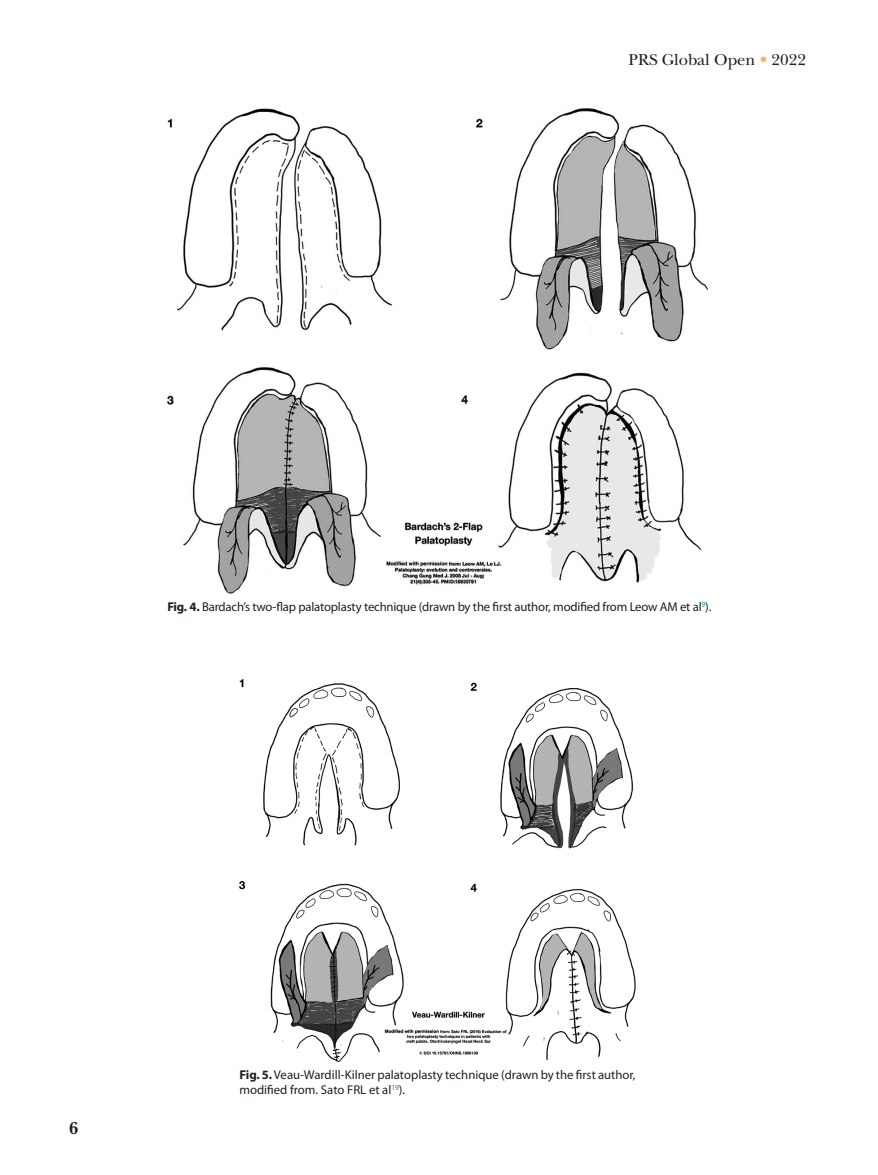
<style>
.page{position:relative;width:878px;height:1175px;background:#fff}
.page>*{position:absolute;margin:0;border:0;box-sizing:border-box;transform-origin:0 0}
.t1{font:700 18px "New Baskerville Std";color:#231f20}
.t2{font:16.5px "New Baskerville Std";color:#231f20}
.t3{font:12.75px/15px "Myriad Pro";letter-spacing:-.005em;color:#231f20}
.s1{color:#fab05f}
.s2{font-weight:700}
</style>
<div class="page">
<img style="left:167px;top:108px;width:540px;height:486px">
<img style="left:239px;top:679px;width:396px;height:382px">
<p class="t2" style="left:628px;top:50px;width:179px">PRS Global Open <span class="s1">•</span> 2022</p>
<p class="t3" style="left:167px;top:599px;width:545px"><span class="s2">Fig. 4.</span> Bardach’s two-flap palatoplasty technique (drawn by the first author, modified from Leow AM et al<sup>9</sup>).</p>
<h1 class="t1" style="left:69px;top:1118px;width:11px">6</h1>
<p class="t3" style="left:239px;top:1067px;width:398px"><span class="s2">Fig. 5.</span> Veau-Wardill-Kilner palatoplasty technique (drawn by the first author, modified from. Sato FRL et al<sup>19</sup>).</p>
</div>
